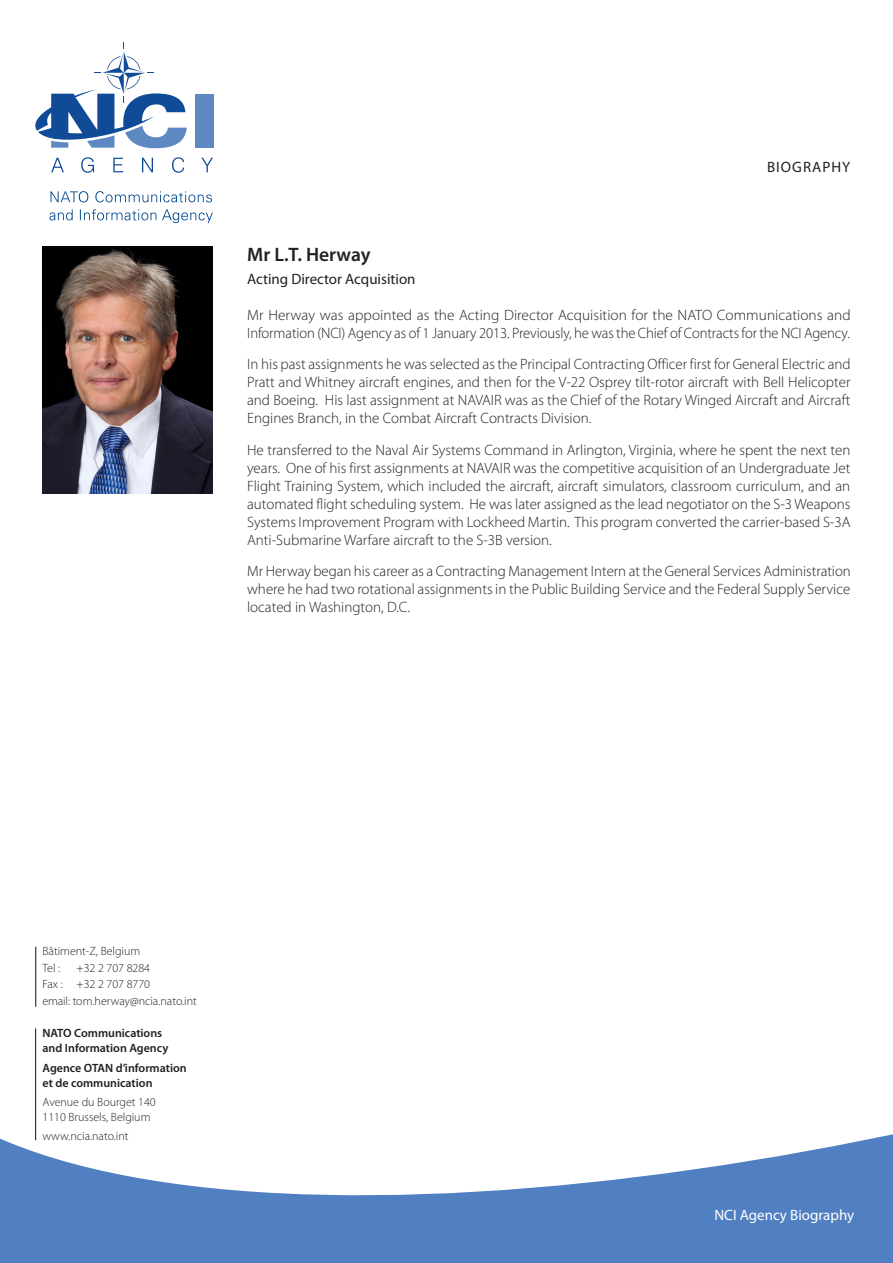
<style>
.page{position:relative;width:893px;height:1263px;background:#fff}
.page>*{position:absolute;margin:0;border:0;box-sizing:border-box;transform-origin:0 0}
.t1{font:600 19.5px "Myriad Pro";color:#231f20}
.t2{font:300 15px/18px "Myriad Pro";color:#231f20;text-align:justify}
.t3{font:15px "Myriad Pro";color:#231f20}
.t4{font:15px "Myriad Pro";color:#fff}
.t5{font:15px "Myriad Pro";letter-spacing:.07em;color:#231f20}
.t6{font:300 12px/16.5px "Myriad Pro";color:#231f20}
.t7{font:600 12px/15px "Myriad Pro";color:#231f20}
</style>
<div class="page">
<svg style="left:0;top:946px;width:893px;height:317px"></svg>
<div style="left:195px;top:94px;width:18px;height:54px;background:#5e88c1"></div>
<hr style="left:35px;top:1028px;width:1px;height:112px;background:#110f0f">
<svg style="left:35px;top:42px;width:176px;height:400px"></svg>
<svg style="left:49px;top:209px;width:164px;height:14px"></svg>
<svg style="left:51px;top:191px;width:161px;height:11px"></svg>
<img style="left:43px;top:247px;width:170px;height:246px">
<hr style="left:35px;top:947px;width:1px;height:60px;background:#110f0f">
<p class="t5" style="left:767px;top:158px;width:85px">BIOGRAPHY</p>
<h1 class="t1" style="left:247px;top:242px;width:125px">Mr L.T. Herway</h1>
<p class="t3" style="left:247px;top:269px;width:170px">Acting Director Acquisition</p>
<p class="t2" style="left:247px;top:305px;width:605px">Mr Herway was appointed as the Acting Director Acquisition for the NATO Communications and<br>Information (NCI) Agency as of 1 January 2013. Previously, he was the Chief of Contracts for the NCI Agency.</p>
<p class="t2" style="left:247px;top:355px;width:605px">In his past assignments he was selected as the Principal Contracting Officer first for General Electric and Pratt and Whitney aircraft engines, and then for the V-22 Osprey tilt-rotor aircraft with Bell Helicopter and Boeing. His last assignment at NAVAIR was as the Chief of the Rotary Winged Aircraft and Aircraft Engines Branch, in the Combat Aircraft Contracts Division.</p>
<p class="t2" style="left:247px;top:440px;width:605px">He transferred to the Naval Air Systems Command in Arlington, Virginia, where he spent the next ten years. One of his first assignments at NAVAIR was the competitive acquisition of an Undergraduate Jet Flight Training System, which included the aircraft, aircraft simulators, classroom curriculum, and an automated flight scheduling system. He was later assigned as the lead negotiator on the S-3 Weapons Systems Improvement Program with Lockheed Martin. This program converted the carrier-based S-3A Anti-Submarine Warfare aircraft to the S-3B version.</p>
<p class="t2" style="left:247px;top:562px;width:605px">Mr Herway began his career as a Contracting Management Intern at the General Services Administration where he had two rotational assignments in the Public Building Service and the Federal Supply Service located in Washington, D.C.</p>
<p class="t6" style="left:43px;top:943px;width:99px">Bâtiment-Z, Belgium<br>Tel :</p>
<p class="t6" style="left:43px;top:959px;width:156px;text-indent:34px">+32 2 707 8284<br>Fax : +32 2 707 8770<br>email: tom.herway@ncia.nato.int</p>
<p class="t7" style="left:43px;top:1025px;width:127px">NATO Communications and Information Agency</p>
<p class="t7" style="left:43px;top:1060px;width:146px">Agence OTAN d’information et de communication</p>
<p class="t6" style="left:43px;top:1094px;width:115px;line-height:15px">Avenue du Bourget 140<br>1110 Brussels, Belgium</p>
<p class="t6" style="left:43px;top:1128px;width:88px">www.ncia.nato.int</p>
<p class="t4" style="left:714px;top:1206px;width:141px">NCI Agency Biography</p>
</div>
